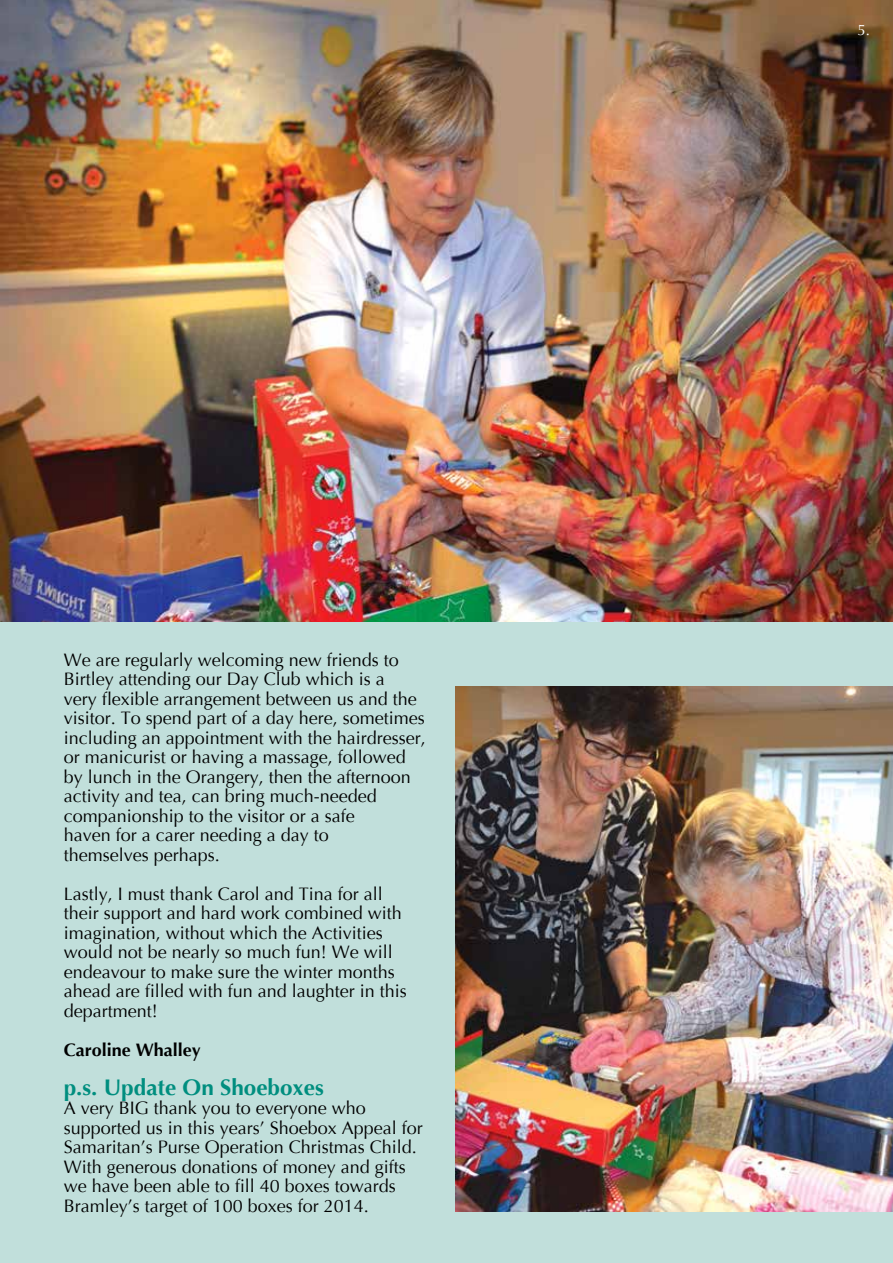
<style>
.page{position:relative;width:893px;height:1263px;background:#fff}
.page>*{position:absolute;margin:0;border:0;box-sizing:border-box;transform-origin:0 0}
.t1{font:700 22.5px "Optima";color:#008e7f}
.t2{font:18px/19.5px "Optima";color:#000}
.t3{font:700 18px "Optima";color:#000}
.t4{font:15px "Optima";color:#fff}
</style>
<div class="page">
<div style="left:0;top:1px;width:893px;height:1262px;background:#c1dfdb"></div>
<img style="left:0;top:0;width:893px;height:621px">
<img style="left:455px;top:687px;width:438px;height:525px">
<p class="t2" style="left:64px;top:650px;width:364px">We are regularly welcoming new friends to Birtley attending our Day Club which is a<br>very flexible arrangement between us and the visitor. To spend part of a day here, sometimes including an appointment with the hairdresser, or manicurist or having a massage, followed by lunch in the Orangery, then the afternoon activity and tea, can bring much-needed companionship to the visitor or a safe<br>haven for a carer needing a day to<br>themselves perhaps.</p>
<p class="t2" style="left:64px;top:884px;width:345px">Lastly, I must thank Carol and Tina for all their support and hard work combined with imagination, without which the Activities would not be nearly so much fun! We will endeavour to make sure the winter months ahead are filled with fun and laughter in this department!</p>
<p class="t3" style="left:64px;top:1039px;width:139px">Caroline Whalley</p>
<p class="t1" style="left:64px;top:1074px;width:262px">p.s. Update On Shoeboxes</p>
<p class="t2" style="left:64px;top:1098px;width:361px">A very BIG thank you to everyone who supported us in this years’ Shoebox Appeal for Samaritan’s Purse Operation Christmas Child.<br>With generous donations of money and gifts we have been able to fill 40 boxes towards Bramley’s target of 100 boxes for 2014.</p>
<p class="t4" style="left:857px;top:21px;width:14px">5.</p>
</div>
